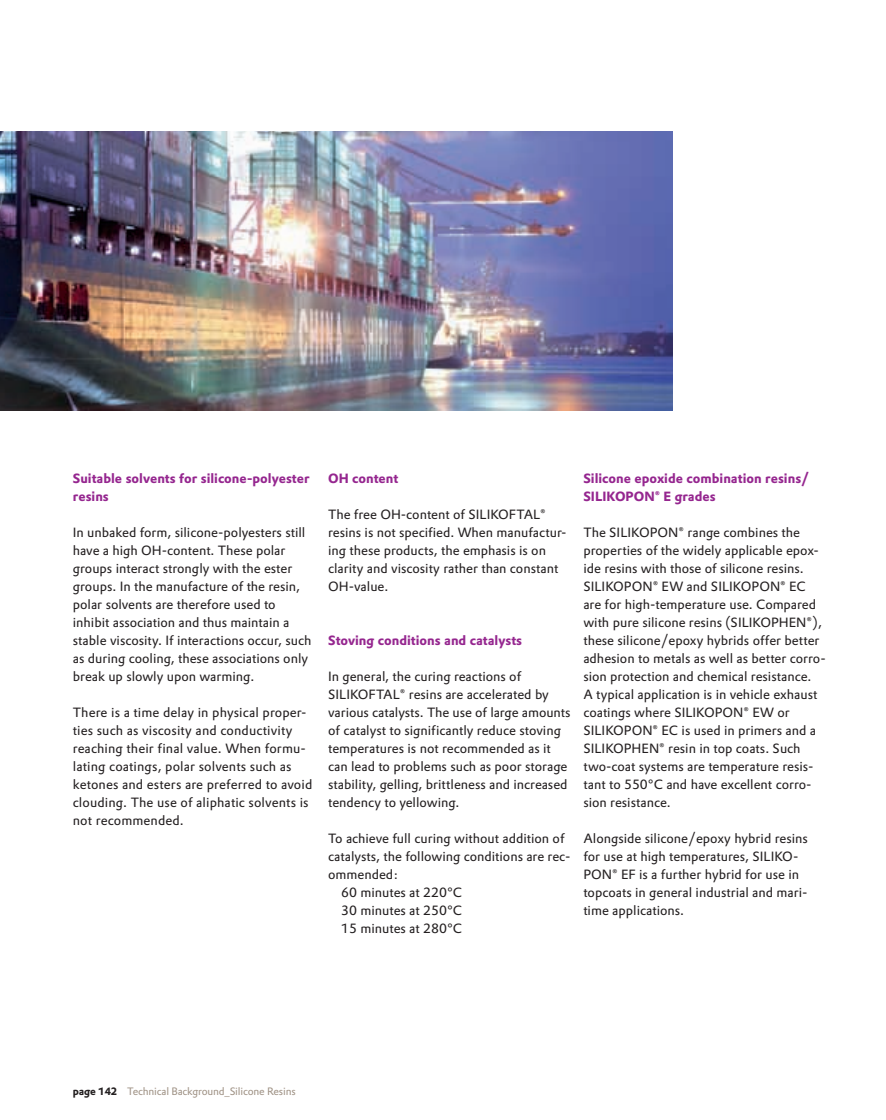
<style>
.page{position:relative;width:886px;height:1120px;background:#fff}
.page>*{position:absolute;margin:0;border:0;box-sizing:border-box;transform-origin:0 0}
.t1{font:13.2px/18px "Evonik Prokyon";color:#231f20}
.t2{font:700 13.2px/18px "Evonik Prokyon";color:#95268f}
.t3{font:10.5px "Evonik Prokyon";letter-spacing:-.015em;color:#a09386}
.s1{font-weight:700;color:#231f20}
</style>
<div class="page">
<img style="left:0;top:131px;width:672px;height:279px">
<p class="t2" style="left:73px;top:470px;width:238px">Suitable solvents for silicone-polyester resins</p>
<p class="t1" style="left:73px;top:524px;width:240px">In unbaked form, silicone-polyesters still have a high OH-content. These polar groups interact strongly with the ester groups. In the manufacture of the resin, polar solvents are therefore used to inhibit association and thus maintain a stable viscosity. If interactions occur, such as during cooling, these associations only break up slowly upon warming.</p>
<p class="t1" style="left:73px;top:704px;width:241px">There is a time delay in physical proper&shy;ties such as viscosity and conductivity reaching their final value. When formu&shy;lating coatings, polar solvents such as ketones and esters are preferred to avoid clouding. The use of aliphatic solvents is not recommended.</p>
<p class="t2" style="left:328px;top:470px;width:72px">OH content</p>
<p class="t1" style="left:328px;top:506px;width:240px">The free OH-content of SILIKOFTAL® resins is not specified. When manufactur&shy;ing these products, the emphasis is on clarity and viscosity rather than constant OH-value.</p>
<p class="t2" style="left:328px;top:632px;width:195px">Stoving conditions and catalysts</p>
<p class="t1" style="left:328px;top:668px;width:244px">In general, the curing reactions of SILIKOFTAL® resins are accelerated by various catalysts. The use of large amounts of catalyst to significantly reduce stoving temperatures is not recommended as it can lead to problems such as poor storage stability, gelling, brittleness and increased tendency to yellowing.</p>
<p class="t1" style="left:328px;top:830px;width:238px">To achieve full curing without addition of</p>
<p class="t1" style="left:328px;top:848px;width:244px">catalysts, the following conditions are rec-</p>
<p class="t1" style="left:328px;top:866px;width:72px">ommended:</p>
<p class="t1" style="left:341px;top:884px;width:122px">60 minutes at 220°C</p>
<p class="t1" style="left:341px;top:902px;width:122px">30 minutes at 250°C</p>
<p class="t1" style="left:341px;top:920px;width:122px">15 minutes at 280°C</p>
<p class="t2" style="left:583px;top:470px;width:227px">Silicone epoxide combination resins/<br>SILIKOPON® E grades</p>
<p class="t1" style="left:583px;top:524px;width:244px">The SILIKOPON® range combines the properties of the widely applicable epox&shy;ide resins with those of silicone resins.<br>SILIKOPON® EW and SILIKOPON® EC are for high-temperature use. Compared with pure silicone resins (SILIKOPHEN®), these silicone/epoxy hybrids offer better adhesion to metals as well as better corro&shy;sion protection and chemical resistance.<br>A typical application is in vehicle exhaust coatings where SILIKOPON® EW or SILIKOPON® EC is used in primers and a SILIKOPHEN® resin in top coats. Such two-coat systems are temperature resis&shy;tant to 550°C and have excellent corro&shy;sion resistance.</p>
<p class="t1" style="left:583px;top:830px;width:226px">Alongside silicone/epoxy hybrid resins for use at high temperatures, SILIKO-PON® EF is a further hybrid for use in topcoats in general industrial and mari&shy;time applications.</p>
<p class="t3" style="left:73px;top:1086px;width:224px"><span class="s1">page 142</span> Technical Background_Silicone Resins</p>
</div>
